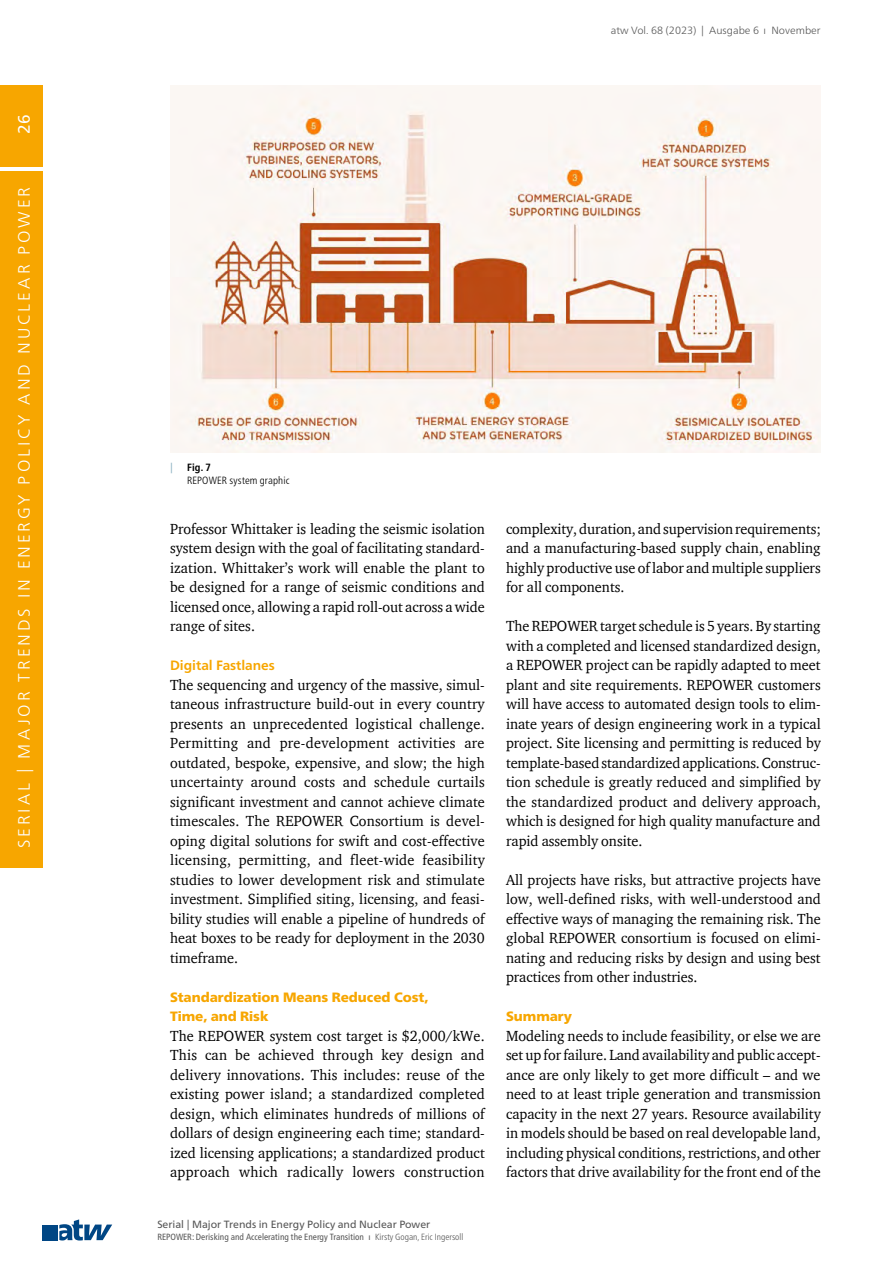
<style>
.page{position:relative;width:893px;height:1263px;background:#fff}
.page>*{position:absolute;margin:0;border:0;box-sizing:border-box;transform-origin:0 0}
.t1{font:300 16.5px "Frutiger Neue LT Pro";letter-spacing:.185em;color:#fff}
.t2{font:16.5px "Frutiger Neue LT Pro";color:#fff}
.Fließtext_ohne_Einzug_SERIAL___Game_VA0{font:15px/19.5px "ITC Charter Com";color:#000;text-align:justify;scale:.95 1}
.Unterüberschrift_2sp{font:900 13.5px/19.5px "Frutiger Neue LT Pro";color:#f7a600}
.Unter_Unterüberschrift_2sp{font:700 13.5px "Frutiger Neue LT Pro";color:#f7a600}
.t3{font:10.5px "Frutiger Neue LT Pro";color:#565656}
.t4{font:300 10.5px "Frutiger Neue LT Pro";color:#565656}
.t5{font:300 condensed 10.5px/13.5px "Frutiger Neue LT Pro";letter-spacing:.015em;color:#000}
.t6{font:10.5px "Frutiger Neue LT Pro";color:#8cb2c2}
.t7{font:condensed 9px "Frutiger Neue LT Pro";color:#565656}
.s1{font-weight:700}
.s2{font-weight:300}
</style>
<div class="page">
<svg style="left:59px;top:1219px;width:53px;height:21px"></svg>
<div style="left:43px;top:1225px;width:15px;height:15px;background:#004684"></div>
<div style="left:0;top:171px;width:43px;height:696px;background:#f7a600"></div>
<div style="left:0;top:85px;width:43px;height:82px;background:#f7a600"></div>
<img style="left:170px;top:85px;width:651px;height:368px">
<p class="t2" style="left:14px;top:134px;width:21px;rotate:-90deg">26</p>
<p class="t1" style="left:14px;top:848px;width:662px;rotate:-90deg">SERIAL | MAJOR TRENDS IN ENERGY POLICY AND NUCLEAR POWER</p>
<p class="t4" style="left:611px;top:24px;width:211px">atw Vol. 68 (2023) | Ausgabe 6 ı November</p>
<p class="t6" style="left:170px;top:461px;width:4px">|</p>
<p class="t5" style="left:187px;top:460px;width:104px"><span class="s1">Fig. 7<br></span>REPOWER system graphic</p>
<p class="Fließtext_ohne_Einzug_SERIAL___Game_VA0" style="left:170px;top:518px;width:333px">Professor Whittaker is leading the seismic isolation system design with the goal of facilitating standard&shy;ization. Whittaker’s work will enable the plant to be designed for a range of seismic conditions and licensed once, allowing a rapid roll-out across a wide range of sites.</p>
<p class="Unter_Unterüberschrift_2sp" style="left:170px;top:657px;width:106px">Digital Fastlanes</p>
<p class="Fließtext_ohne_Einzug_SERIAL___Game_VA0" style="left:170px;top:674px;width:333px">The sequencing and urgency of the massive, simul&shy;taneous infrastructure build-out in every country presents an unprecedented logistical challenge.<br>Permitting and pre-development activities are outdated, bespoke, expensive, and slow; the high uncertainty around costs and schedule curtails significant investment and cannot achieve climate timescales. The REPOWER Consortium is devel&shy;oping digital solutions for swift and cost-effective licensing, permitting, and fleet-wide feasibility studies to lower development risk and stimulate investment. Simplified siting, licensing, and feasi&shy;bility studies will enable a pipeline of hundreds of heat boxes to be ready for deployment in the 2030 timeframe.</p>
<p class="Unterüberschrift_2sp" style="left:170px;top:987px;width:260px">Standardization Means Reduced Cost,<br>Time, and Risk</p>
<p class="Fließtext_ohne_Einzug_SERIAL___Game_VA0" style="left:170px;top:1025px;width:333px">The REPOWER system cost target is $2,000/kWe.<br>This can be achieved through key design and delivery innovations. This includes: reuse of the existing power island; a standardized completed design, which eliminates hundreds of millions of dollars of design engineering each time; standard&shy;ized licensing applications; a standardized product approach which radically lowers construction</p>
<p class="t3" style="left:157px;top:1218px;width:274px">Serial | Major Trends in Energy Policy and Nuclear Power</p>
<p class="t7" style="left:157px;top:1232px;width:307px">REPOWER: Derisking and Accelerating the Energy Transition ı <span class="s2">Kirsty Gogan, Eric Ingersoll</span></p>
<p class="Fließtext_ohne_Einzug_SERIAL___Game_VA0" style="left:506px;top:518px;width:333px">complexity, duration, and supervision requirements; and a manufacturing-based supply chain, enabling highly productive use of labor and multiple suppliers for all components.</p>
<p class="Fließtext_ohne_Einzug_SERIAL___Game_VA0" style="left:506px;top:616px;width:333px">The REPOWER target schedule is 5 years. By starting with a completed and licensed standardized design, a REPOWER project can be rapidly adapted to meet plant and site requirements. REPOWER customers will have access to automated design tools to elim&shy;inate years of design engineering work in a typical project. Site licensing and permitting is reduced by template-based standardized applications. Construc&shy;tion schedule is greatly reduced and simplified by the standardized product and delivery approach, which is designed for high quality manufacture and rapid assembly onsite.</p>
<p class="Fließtext_ohne_Einzug_SERIAL___Game_VA0" style="left:506px;top:869px;width:333px">All projects have risks, but attractive projects have low, well-defined risks, with well-understood and effective ways of managing the remaining risk. The global REPOWER consortium is focused on elimi&shy;nating and reducing risks by design and using best practices from other industries.</p>
<p class="Unterüberschrift_2sp" style="left:506px;top:1006px;width:68px">Summary</p>
<p class="Fließtext_ohne_Einzug_SERIAL___Game_VA0" style="left:506px;top:1025px;width:333px">Modeling needs to include feasibility, or else we are set up for failure. Land availability and public accept&shy;ance are only likely to get more difficult – and we need to at least triple generation and transmission capacity in the next 27 years. Resource availability in models should be based on real developable land, including physical conditions, restrictions, and other factors that drive availability for the front end of the</p>
</div>
